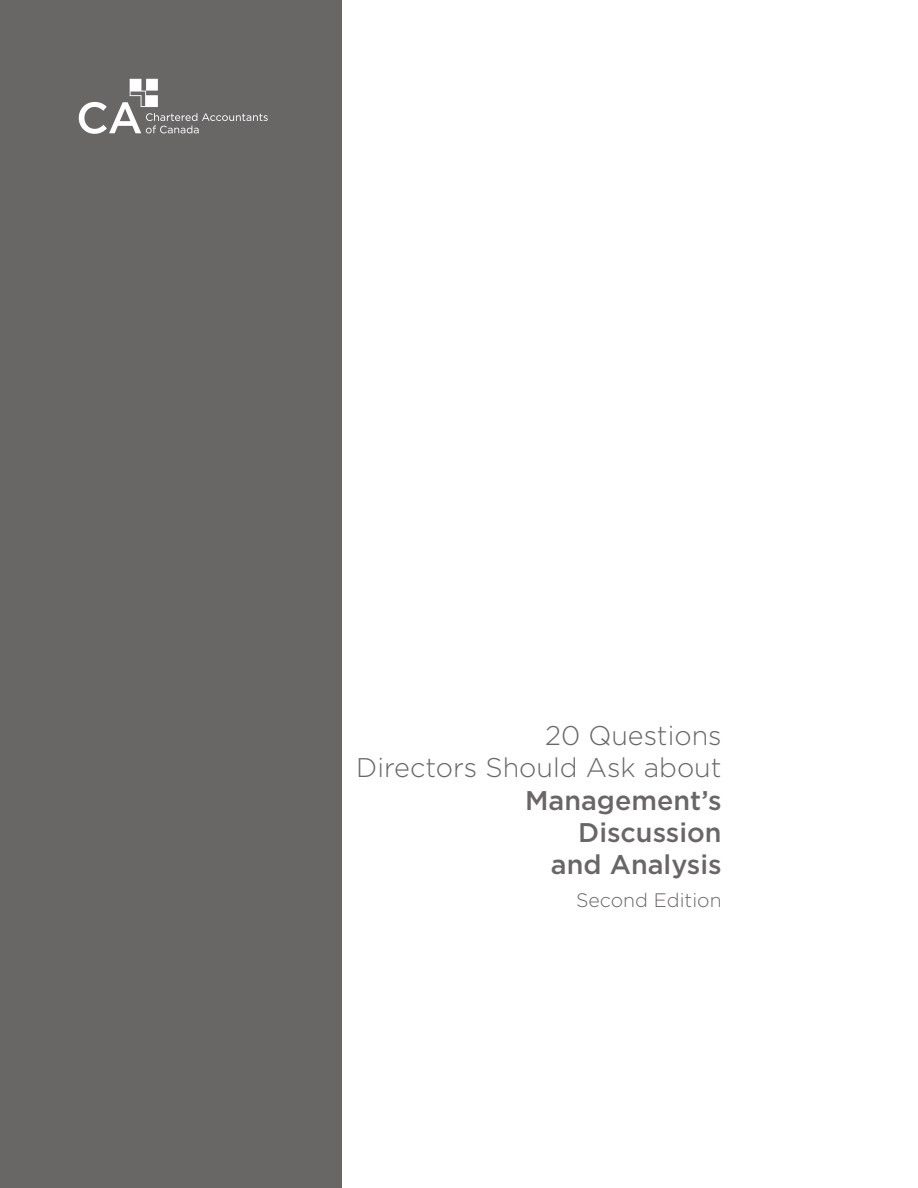
<style>
.page{position:relative;width:918px;height:1188px;background:#fff}
.page>*{position:absolute;margin:0;border:0;box-sizing:border-box;transform-origin:0 0}
.t1{font:300 27px/32.4px "Gotham";color:#696666;text-align:right}
.t2{font:500 27px/32.4px "Gotham";color:#696666;text-align:right}
.t3{font:300 19.5px "Gotham";color:#696666}
</style>
<div class="page">
<div style="left:0;top:0;width:342px;height:1188px;background:#696666"></div>
<svg style="left:79px;top:79px;width:189px;height:55px"></svg>
<p class="t1" style="left:356px;top:719px;width:367px">20 Questions<br>Directors Should Ask about</p>
<p class="t2" style="left:525px;top:783px;width:198px">Management’s<br>Discussion and Analysis</p>
<p class="t3" style="left:576px;top:889px;width:147px">Second Edition</p>
</div>
